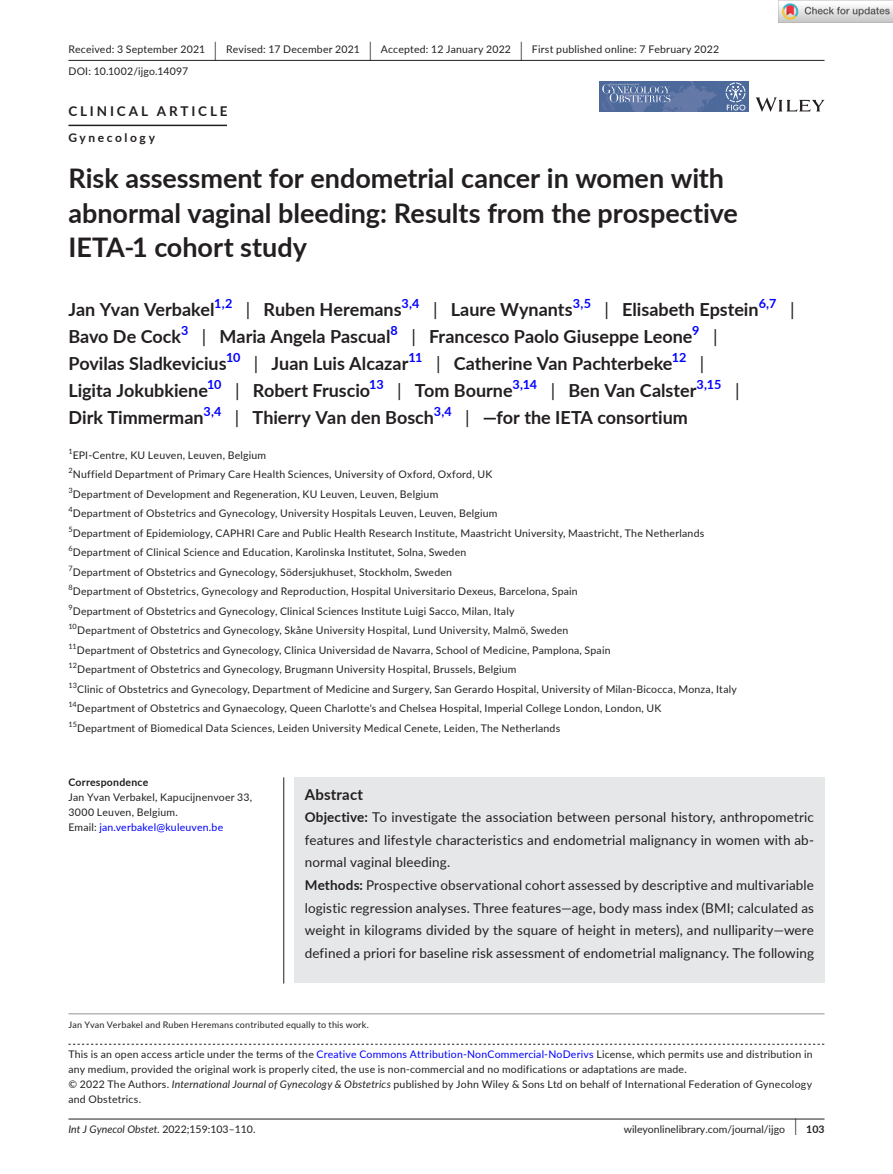
<style>
.page{position:relative;width:893px;height:1174px;background:#fff}
.page>*{position:absolute;margin:0;border:0;box-sizing:border-box;transform-origin:0 0}
.t1{font:700 27px/34.5px "Lato";color:#231f20}
.t2{font:700 18px "Lato";color:#231f20}
.t3{font:18px "Lato";color:#231f20}
.t4{font:700 15px "Lato";letter-spacing:.015em;color:#231f20}
.t5{font:13.5px/22.5px "Lato";letter-spacing:.01em;color:#231f20}
.t6{font:700 13.5px "Lato";letter-spacing:.21em;color:#231f20}
.t7{font:700 12.6px "Lato";letter-spacing:-.015em;color:#00f}
.t8{font:700 12px "Lato";letter-spacing:.215em;color:#231f20}
.t9{font:10.5px/19.5px "Lato";letter-spacing:.02em;color:#231f20}
.t10{font:10.5px "Lato";color:#231f20}
.t11{font:italic 10.5px "Lato";color:#231f20}
.t12{font:700 10.5px "Lato";letter-spacing:.02em;color:#231f20}
.t13{font:9px "Lato";letter-spacing:.025em;color:#231f20}
.s1{font-size:19.65px}
.s2{font-weight:400}
.s3{color:#00f}
.s4{font-weight:700}
.s5{font-style:italic}
.s6{font-style:normal}
.s7{font-size:17.4px}
</style>
<div class="page">
<hr style="left:68px;top:1118px;width:756px;height:1px;background:#231f20">
<svg style="left:756px;top:97px;width:68px;height:15px"></svg>
<img style="left:599px;top:82px;width:149px;height:30px">
<svg style="left:602px;top:83px;width:68px;height:27px;background:#677ea9"></svg>
<svg style="left:726px;top:83px;width:19px;height:27px"></svg>
<hr style="left:68px;top:60px;width:756px;height:1px;background:#231f20">
<hr style="left:68px;top:125px;width:159px;height:1px;background:#231f20">
<svg style="left:68px;top:1043px;width:756px;height:1px"></svg>
<hr style="left:68px;top:1013px;width:756px;height:1px;background:#939598">
<div style="left:294px;top:777px;width:530px;height:205px;background:#e6e7e9"></div>
<hr style="left:283px;top:777px;width:1px;height:206px;background:#231f20">
<img style="left:779px;top:0;width:114px;height:23px">
<p class="t9" style="left:68px;top:38px;width:652px;line-height:21.8px">Received: 3 September 2021 <span class="s1">|</span> Revised: 17 December 2021 <span class="s1">|</span> Accepted: 12 January 2022 <span class="s1">|</span> First published online: 7 February 2022<br>DOI: 10.1002/ijgo.14097</p>
<p class="t6" style="left:68px;top:101px;width:161px">CLINICAL ARTICLE</p>
<p class="t8" style="left:68px;top:129px;width:88px">Gynecology</p>
<h1 class="t1" style="left:68px;top:160px;width:671px">Risk assessment for endometrial cancer in women with abnormal vaginal bleeding: Results from the prospective<br>IETA-1 cohort study</h1>
<h2 class="t2" style="left:68px;top:296px;width:148px">Jan Yvan Verbakel</h2>
<p class="t7" style="left:214px;top:294px;width:20px">1,2</p>
<h2 class="t2" style="left:246px;top:296px;width:157px"><span class="s2">|</span> Ruben Heremans</h2>
<p class="t7" style="left:402px;top:294px;width:19px">3,4</p>
<h2 class="t2" style="left:433px;top:296px;width:141px"><span class="s2">|</span> Laure Wynants</h2>
<p class="t7" style="left:573px;top:294px;width:20px">3,5</p>
<h2 class="t2" style="left:605px;top:296px;width:156px"><span class="s2">|</span> Elisabeth Epstein</h2>
<p class="t7" style="left:759px;top:294px;width:19px">6,7</p>
<h2 class="t3" style="left:790px;top:296px;width:6px">|</h2>
<h2 class="t2" style="left:68px;top:323px;width:114px">Bavo De Cock</h2>
<p class="t7" style="left:181px;top:321px;width:9px">3</p>
<h2 class="t2" style="left:202px;top:323px;width:190px"><span class="s2">|</span> Maria Angela Pascual</h2>
<p class="t7" style="left:391px;top:321px;width:9px">8</p>
<h2 class="t2" style="left:411px;top:323px;width:283px"><span class="s2">|</span> Francesco Paolo Giuseppe Leone</h2>
<p class="t7" style="left:692px;top:321px;width:9px">9</p>
<h2 class="t3" style="left:713px;top:323px;width:6px">|</h2>
<h2 class="t2" style="left:68px;top:350px;width:160px">Povilas Sladkevicius</h2>
<p class="t7" style="left:226px;top:348px;width:16px">10</p>
<h2 class="t2" style="left:254px;top:350px;width:156px"><span class="s2">|</span> Juan Luis Alcazar</h2>
<p class="t7" style="left:408px;top:348px;width:16px">11</p>
<h2 class="t2" style="left:436px;top:350px;width:238px"><span class="s2">|</span> Catherine Van Pachterbeke</h2>
<p class="t7" style="left:672px;top:348px;width:16px">12</p>
<h2 class="t3" style="left:700px;top:350px;width:6px">|</h2>
<h2 class="t2" style="left:68px;top:377px;width:141px">Ligita Jokubkiene</h2>
<p class="t7" style="left:207px;top:375px;width:16px">10</p>
<h2 class="t2" style="left:235px;top:377px;width:137px"><span class="s2">|</span> Robert Fruscio</h2>
<p class="t7" style="left:369px;top:375px;width:16px">13</p>
<h2 class="t2" style="left:397px;top:377px;width:117px"><span class="s2">|</span> Tom Bourne</h2>
<p class="t7" style="left:512px;top:375px;width:26px">3,14</p>
<h2 class="t2" style="left:551px;top:377px;width:147px"><span class="s2">|</span> Ben Van Calster</h2>
<p class="t7" style="left:696px;top:375px;width:26px">3,15</p>
<h2 class="t3" style="left:735px;top:377px;width:6px">|</h2>
<h2 class="t2" style="left:68px;top:404px;width:621px">Dirk Timmerman<sup>3,4</sup> <span class="s2">|</span> Thierry Van den Bosch<sup>3,4</sup> <span class="s2">|</span> —for the IETA consortium</h2>
<p class="t9" style="left:68px;top:444px;width:670px"><sup>1</sup>EPI-Centre, KU Leuven, Leuven, Belgium<br><sup>2</sup>Nuffield Department of Primary Care Health Sciences, University of Oxford, Oxford, UK<br><sup>3</sup>Department of Development and Regeneration, KU Leuven, Leuven, Belgium<br><sup>4</sup>Department of Obstetrics and Gynecology, University Hospitals Leuven, Leuven, Belgium<br><sup>5</sup>Department of Epidemiology, CAPHRI Care and Public Health Research Institute, Maastricht University, Maastricht, The Netherlands <sup>6</sup>Department of Clinical Science and Education, Karolinska Institutet, Solna, Sweden<br><sup>7</sup>Department of Obstetrics and Gynecology, Södersjukhuset, Stockholm, Sweden<br><sup>8</sup>Department of Obstetrics, Gynecology and Reproduction, Hospital Universitario Dexeus, Barcelona, Spain<br><sup>9</sup>Department of Obstetrics and Gynecology, Clinical Sciences Institute Luigi Sacco, Milan, Italy<br><sup>10</sup>Department of Obstetrics and Gynecology, Skåne University Hospital, Lund University, Malmö, Sweden<br><sup>11</sup>Department of Obstetrics and Gynecology, Clinica Universidad de Navarra, School of Medicine, Pamplona, Spain<br><sup>12</sup>Department of Obstetrics and Gynecology, Brugmann University Hospital, Brussels, Belgium<br><sup>13</sup>Clinic of Obstetrics and Gynecology, Department of Medicine and Surgery, San Gerardo Hospital, University of Milan-Bicocca, Monza, Italy <sup>14</sup>Department of Obstetrics and Gynaecology, Queen Charlotte's and Chelsea Hospital, Imperial College London, London, UK<br><sup>15</sup>Department of Biomedical Data Sciences, Leiden University Medical Cenete, Leiden, The Netherlands</p>
<p class="t12" style="left:68px;top:774px;width:81px">Correspondence</p>
<p class="t9" style="left:68px;top:789px;width:185px;line-height:15px">Jan Yvan Verbakel, Kapucijnenvoer 33,<br>3000 Leuven, Belgium.<br>Email: <span class="s3">jan.verbakel@kuleuven.be</span></p>
<h3 class="t4" style="left:305px;top:783px;width:60px">Abstract</h3>
<p class="t5" style="left:305px;top:805px;width:511px"><span class="s4">Objective:</span> To investigate the association between personal history, anthropometric features and lifestyle characteristics and endometrial malignancy in women with ab&shy;normal vaginal bleeding.<br><span class="s4">Methods:</span> Prospective observational cohort assessed by descriptive and multivariable logistic regression analyses. Three features—age, body mass index (BMI; calculated as weight in kilograms divided by the square of height in meters), and nulliparity—were defined a priori for baseline risk assessment of endometrial malignancy. The following</p>
<p class="t13" style="left:68px;top:1018px;width:302px">Jan Yvan Verbakel and Ruben Heremans contributed equally to this work.</p>
<p class="t9" style="left:68px;top:1046px;width:746px;line-height:15px">This is an open access article under the terms of the <span class="s3">Creative Commons Attribution-NonCommercial-NoDerivs</span> License, which permits use and distribution in any medium, provided the original work is properly cited, the use is non-commercial and no modifications or adaptations are made.<br>© 2022 The Authors. <span class="s5">International Journal of Gynecology &amp; Obstetrics</span> published by John Wiley &amp; Sons Ltd on behalf of International Federation of Gynecology and Obstetrics.</p>
<p class="t11" style="left:68px;top:1121px;width:189px">Int J Gynecol Obstet. <span class="s6">2022;159:103–110.</span></p>
<p class="t10" style="left:624px;top:1121px;width:202px">wileyonlinelibrary.com/journal/ijgo <span class="s7">|</span> <span class="s4">103</span></p>
</div>
